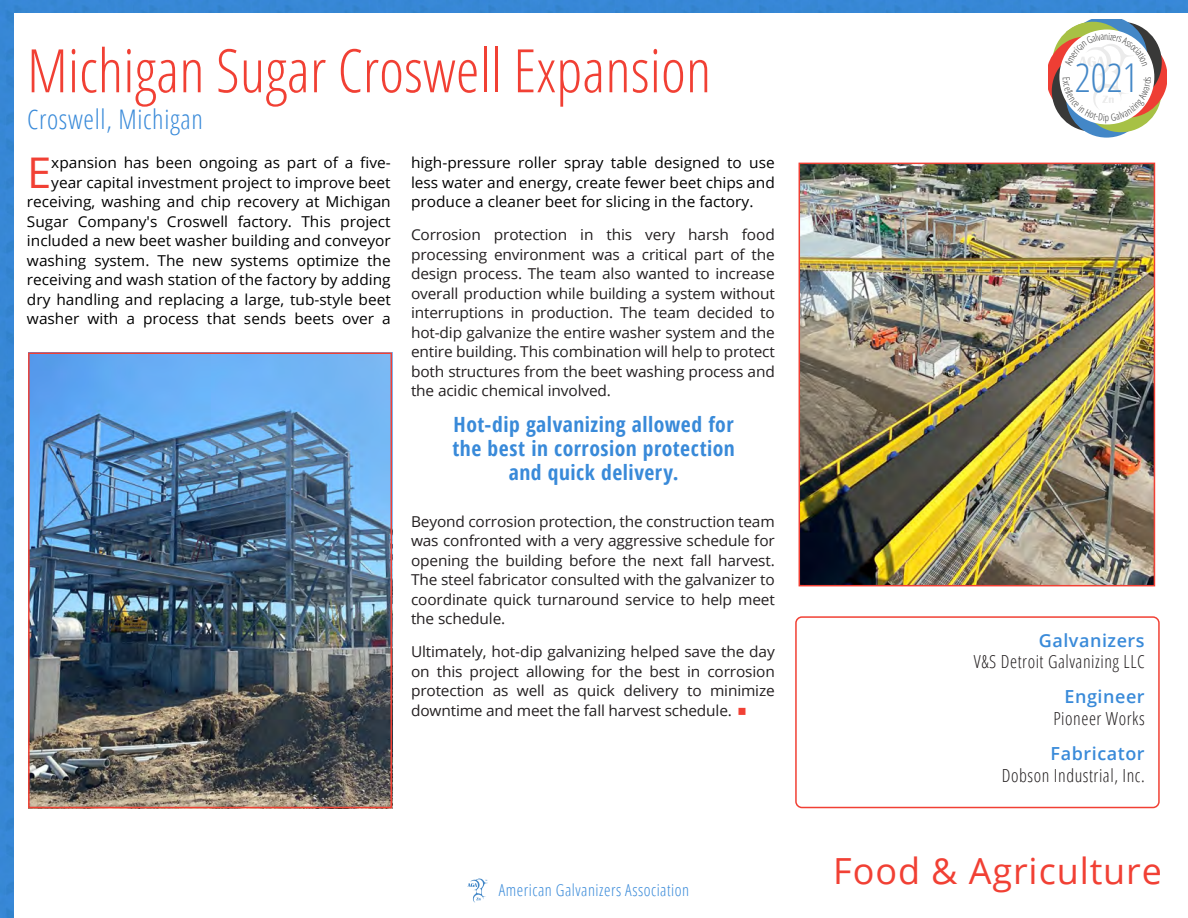
<style>
.page{position:relative;width:1188px;height:918px;background:#fff}
.page>*{position:absolute;margin:0;border:0;box-sizing:border-box;transform-origin:0 0}
.Project_Title{font:300 condensed 60px "Open Sans";color:#f14034}
.Body_Text{font:42.3px "Open Sans";color:#f14034}
.t1{font:300 condensed 39.75px "Open Sans";color:#4387c7}
.Project_Location{font:36px "Open Sans";letter-spacing:.025em;color:#f14034}
.Project_Location-2{font:300 condensed 27px "Open Sans";letter-spacing:.025em;color:#398ad9}
.Body_Text-2{font:700 condensed 21px/24px "Open Sans";letter-spacing:.02em;color:#398ad9;text-align:center}
.Project_Member_Title{font:300 condensed 18px/21.6px "Open Sans";letter-spacing:.03em;color:#231f20;text-align:right}
.t2{font:300 condensed 16.5px "Open Sans";letter-spacing:.03em;color:#398ad9}
.Body_Text-3{font:15px/19.5px "Open Sans";letter-spacing:-.01em;color:#231f20;text-align:justify}
.Body_Text-4{font:15px/19.5px "Open Sans";color:#000;text-align:right}
.t3{font:300 condensed 9.75px "Open Sans";color:#393938}
.s1{font-weight:600;font-stretch:normal;color:#398ad9}
</style>
<div class="page">
<img style="left:0;top:0;width:1188px;height:918px">
<div style="left:15px;top:14px;width:1173px;height:904px;background:#fff"></div>
<div style="left:1066px;top:56px;width:81px;height:82px;background:#4387c7;border-radius:50%"></div>
<svg style="left:1080px;top:51px;width:82px;height:81px"></svg>
<div style="left:1086px;top:36px;width:81px;height:82px;background:#ee3e34;border-radius:50%"></div>
<svg style="left:1081px;top:22px;width:81px;height:81px"></svg>
<svg style="left:468px;top:879px;width:20px;height:24px"></svg>
<div style="left:795px;top:616px;width:365px;height:192px;border:2px solid #f14034;border-radius:6px"></div>
<img style="left:31px;top:355px;width:358px;height:450px">
<div style="left:28px;top:352px;width:364px;height:456px;border:2px solid #f14034"></div>
<img style="left:802px;top:166px;width:350px;height:417px">
<div style="left:799px;top:163px;width:356px;height:423px;border:2px solid #f14034"></div>
<svg style="left:1048px;top:19px;width:103px;height:102px"></svg>
<p class="Project_Title" style="left:27px;top:30px;width:686px">Michigan Sugar Croswell Expansion</p>
<p class="Project_Location-2" style="left:27px;top:101px;width:178px">Croswell, Michigan</p>
<p class="Body_Text-4" style="left:27px;top:152px;width:365px">xpansion has been ongoing as part of a five&shy;year capital investment project to improve beet receiving, washing and chip recovery at Michigan Sugar Company's Croswell factory. This project included a new beet washer building and conveyor washing system. The new systems optimize the receiving and wash station of the factory by adding dry handling and replacing a large, tub-style beet washer with a process that sends beets over a</p>
<p class="Body_Text-4" style="left:411px;top:152px;width:365px;text-align:justify">high-pressure roller spray table designed to use less water and energy, create fewer beet chips and produce a cleaner beet for slicing in the factory.</p>
<p class="Body_Text" style="left:27px;top:143px;width:26px">E</p>
<p class="Body_Text-3" style="left:411px;top:224px;width:365px">Corrosion protection in this very harsh food processing environment was a critical part of the design process. The team also wanted to increase overall production while building a system without interruptions in production. The team decided to hot-dip galvanize the entire washer system and the entire building. This combination will help to protect both structures from the beet washing process and the acidic chemical involved.</p>
<p class="Body_Text-2" style="left:452px;top:412px;width:284px">Hot-dip galvanizing allowed for the best in corrosion protection and quick delivery.</p>
<p class="Body_Text-3" style="left:411px;top:511px;width:365px">Beyond corrosion protection, the construction team was confronted with a very aggressive schedule for opening the building before the next fall harvest.<br>The steel fabricator consulted with the galvanizer to coordinate quick turnaround service to help meet the schedule.</p>
<p class="Body_Text-3" style="left:411px;top:641px;width:365px">Ultimately, hot-dip galvanizing helped save the day on this project allowing for the best in corrosion protection as well as quick delivery to minimize downtime and meet the fall harvest schedule.</p>
<p class="t2" style="left:499px;top:879px;width:192px">American Galvanizers Association</p>
<h3 class="t1" style="left:1075px;top:50px;width:65px">2021</h3>
<p class="t3" style="left:1105px;top:111px;width:6px">p</p>
<p class="Project_Member_Title" style="left:974px;top:629px;width:172px"><span class="s1">Galvanizers<br></span>V&amp;S Detroit Galvanizing LLC</p>
<p class="Project_Member_Title" style="left:1053px;top:685px;width:93px"><span class="s1">Engineer<br></span>Pioneer Works</p>
<p class="Project_Member_Title" style="left:1002px;top:742px;width:144px"><span class="s1">Fabricator<br></span>Dobson Industrial, Inc.</p>
<p class="Project_Location" style="left:833px;top:847px;width:330px">Food &amp; Agriculture</p>
</div>
